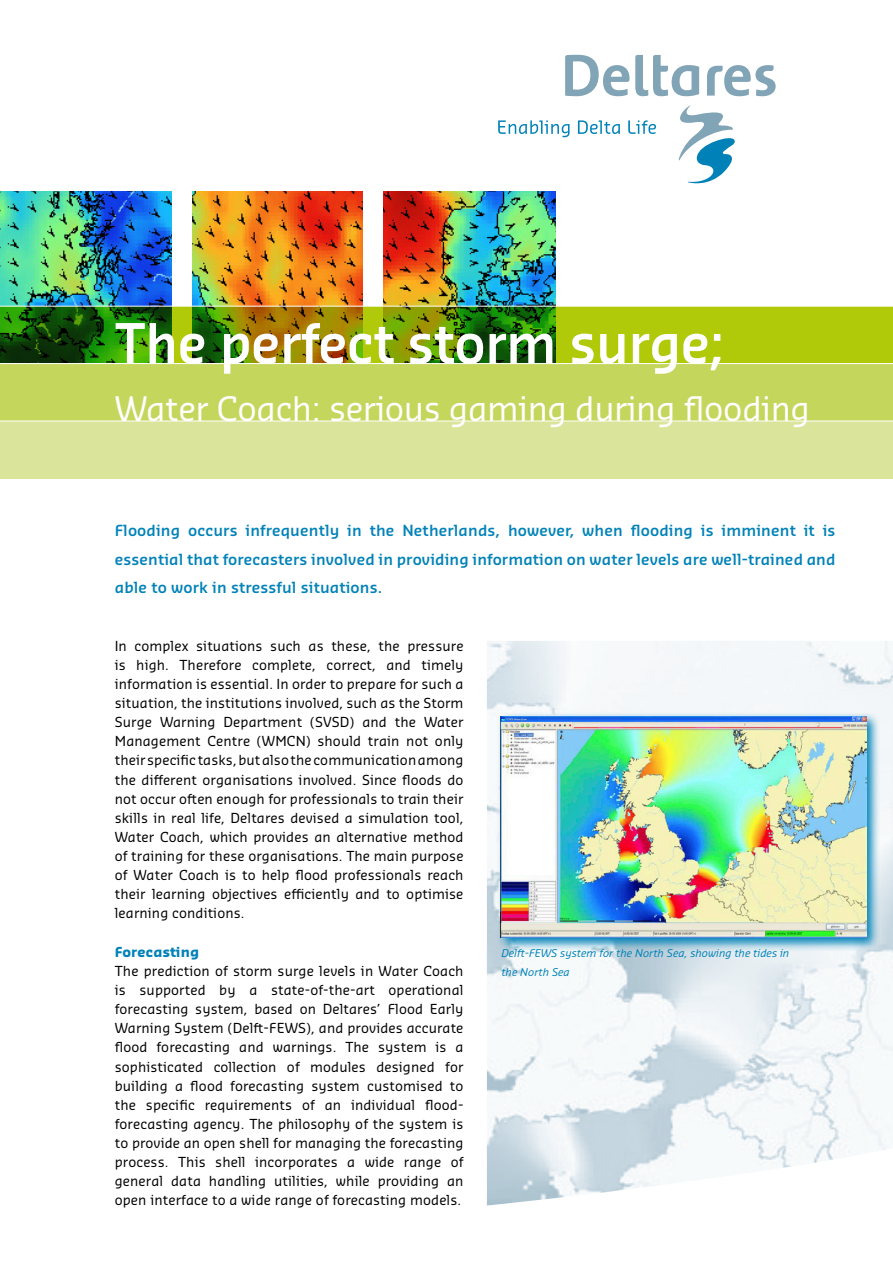
<style>
.page{position:relative;width:893px;height:1263px;background:#fff}
.page>*{position:absolute;margin:0;border:0;box-sizing:border-box;transform-origin:0 0}
.t1{font:600 54px "Sansa Pro";letter-spacing:-.01em;color:#fff;scale:.95 1}
.t2{font:33px "Sansa Pro";letter-spacing:-.01em;color:#fff}
.t3{font:600 15px/28.7px "Sansa Pro";letter-spacing:.01em;color:#0082b8;text-align:justify}
.t4{font:13.5px/19.2px "Sansa Pro";letter-spacing:.01em;color:#000;text-align:justify}
.t5{font:700 13.5px "Sansa Pro";letter-spacing:.01em;color:#0082b8}
.t6{font:italic 10.5px/19.2px "Sansa Pro";color:#0082b8}
</style>
<div class="page">
<svg style="left:498px;top:120px;width:71px;height:17px"></svg>
<svg style="left:578px;top:120px;width:42px;height:14px"></svg>
<svg style="left:628px;top:120px;width:28px;height:14px"></svg>
<svg style="left:565px;top:55px;width:211px;height:41px"></svg>
<svg style="left:678px;top:105px;width:57px;height:79px"></svg>
<img style="left:0;top:191px;width:555px;height:115px">
<div style="left:172px;top:172px;width:19px;height:192px;background:#fff"></div>
<div style="left:364px;top:172px;width:19px;height:192px;background:#fff"></div>
<img style="left:487px;top:641px;width:406px;height:564px">
<svg style="left:496px;top:712px;width:384px;height:239px;background:#9ecadd"></svg>
<img style="left:501px;top:716px;width:365px;height:222px">
<svg style="left:0;top:307px;width:893px;height:56px;background:#719306"></svg>
<div style="left:0;top:364px;width:893px;height:57px;background:#c5d65d"></div>
<div style="left:0;top:421px;width:893px;height:57px;background:#dae49b"></div>
<hr style="left:0;top:421px;width:893px;height:1px;background:#fff">
<h1 class="t1" style="left:115px;top:308px;width:644px">The perfect storm surge;</h1>
<h2 class="t2" style="left:115px;top:387px;width:697px">Water Coach: serious gaming during flooding</h2>
<p class="t3" style="left:115px;top:515px;width:722px">Flooding occurs infrequently in the Netherlands, however, when flooding is imminent it is essential that forecasters involved in providing information on water levels are well-trained and able to work in stressful situations.</p>
<p class="t4" style="left:115px;top:635px;width:350px">In complex situations such as these, the pressure is high. Therefore complete, correct, and timely information is essential. In order to prepare for such a situation, the institutions involved, such as the Storm Surge Warning Department (SVSD) and the Water Management Centre (WMCN) should train not only their specific tasks, but also the communication among the different organisations involved. Since floods do not occur often enough for professionals to train their skills in real life, Deltares devised a simulation tool, Water Coach, which provides an alternative method of training for these organisations. The main purpose of Water Coach is to help flood professionals reach their learning objectives efficiently and to optimise learning conditions.</p>
<p class="t5" style="left:115px;top:943px;width:86px">Forecasting</p>
<p class="t4" style="left:115px;top:961px;width:350px">The prediction of storm surge levels in Water Coach is supported by a state-of-the-art operational forecasting system, based on Deltares’ Flood Early Warning System (Delft-FEWS), and provides accurate flood forecasting and warnings. The system is a sophisticated collection of modules designed for building a flood forecasting system customised to the specific requirements of an individual flood&shy;forecasting agency. The philosophy of the system is to provide an open shell for managing the forecasting process. This shell incorporates a wide range of general data handling utilities, while providing an open interface to a wide range of forecasting models.</p>
<p class="t6" style="left:501px;top:943px;width:289px">Delft-FEWS system for the North Sea, showing the tides in the North Sea</p>
</div>
